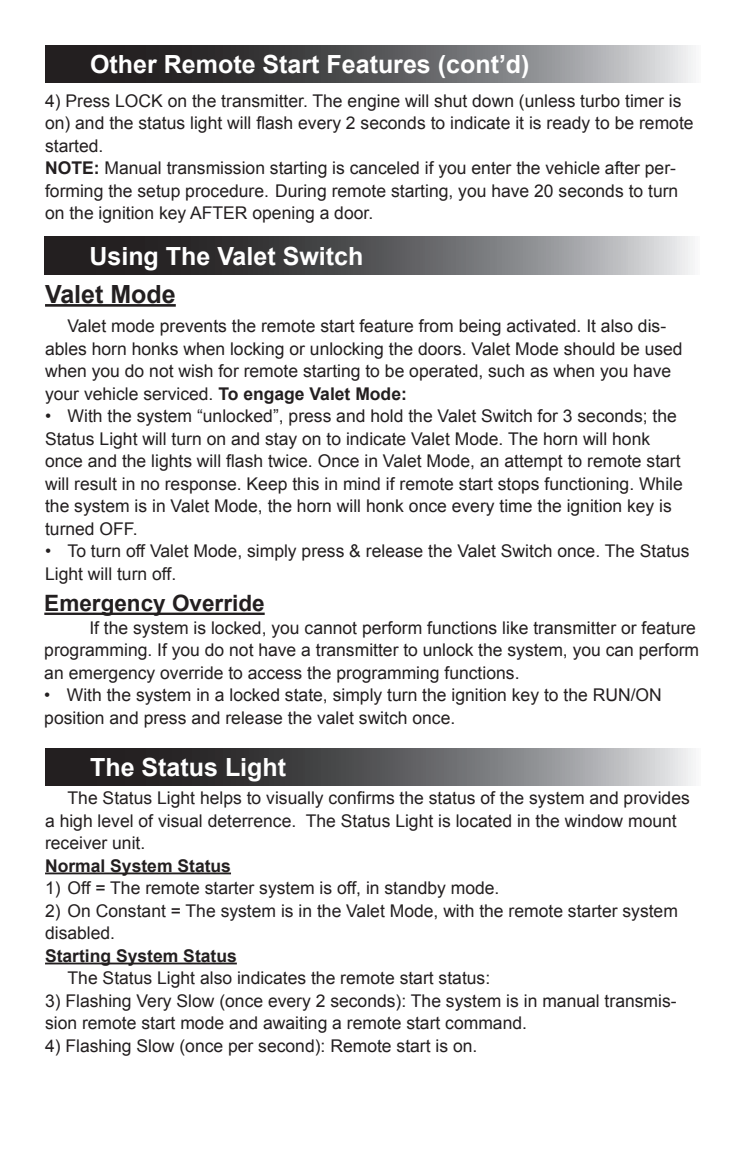
<style>
.page{position:relative;width:745px;height:1149px;background:#fff}
.page>*{position:absolute;margin:0;border:0;box-sizing:border-box;transform-origin:0 0}
.t1{font:700 25px "Arial";color:#fff}
.t2{font:700 25px "Arial";color:#231f20}
.t3{font:700 22.5px "Arial";color:#231f20}
.t4{font:17.5px/22.5px "Arial";color:#231f20}
.t5{font:700 17.5px "Arial";color:#231f20}
.s1{font-weight:700}
</style>
<div class="page">
<hr style="left:45px;top:304px;width:131px;height:2px;background:#231f20">
<hr style="left:44px;top:612px;width:220px;height:2px;background:#231f20">
<svg style="left:44px;top:237px;width:649px;height:37px;background:#636264"></svg>
<svg style="left:45px;top:45px;width:648px;height:37px;background:#636264"></svg>
<svg style="left:45px;top:748px;width:648px;height:37px;background:#636264"></svg>
<hr style="left:45px;top:872px;width:186px;height:2px;background:#231f20">
<hr style="left:45px;top:962px;width:192px;height:2px;background:#231f20">
<h1 class="t1" style="left:90px;top:47px;width:440px">Other Remote Start Features (cont’d)</h1>
<p class="t4" style="left:45px;top:89px;width:649px">4) Press LOCK on the transmitter. The engine will shut down (unless turbo timer is on) and the status light will flash every 2 seconds to indicate it is ready to be remote started.<br><span class="s1">NOTE:</span> Manual transmission starting is canceled if you enter the vehicle after per&shy;forming the setup procedure. During remote starting, you have 20 seconds to turn on the ignition key AFTER opening a door.</p>
<h1 class="t1" style="left:89px;top:239px;width:275px">Using The Valet Switch</h1>
<h1 class="t2" style="left:45px;top:277px;width:132px">Valet Mode</h1>
<p class="t4" style="left:45px;top:315px;width:638px;text-indent:23px">Valet mode prevents the remote start feature from being activated. It also dis&shy;ables horn honks when locking or unlocking the doors. Valet Mode should be used when you do not wish for remote starting to be operated, such as when you have your vehicle serviced. <span class="s1">To engage Valet Mode:</span></p>
<p class="t4" style="left:45px;top:405px;width:639px">• With the system “unlocked”, press and hold the Valet Switch for 3 seconds; the Status Light will turn on and stay on to indicate Valet Mode. The horn will honk once and the lights will flash twice. Once in Valet Mode, an attempt to remote start will result in no response. Keep this in mind if remote start stops functioning. While the system is in Valet Mode, the horn will honk once every time the ignition key is turned OFF.</p>
<p class="t4" style="left:45px;top:540px;width:645px">• To turn off Valet Mode, simply press &amp; release the Valet Switch once. The Status<br>Light will turn off.</p>
<p class="t3" style="left:44px;top:588px;width:222px">Emergency Override</p>
<p class="t4" style="left:44px;top:616px;width:656px;text-indent:45px">If the system is locked, you cannot perform functions like transmitter or feature programming. If you do not have a transmitter to unlock the system, you can perform an emergency override to access the programming functions.</p>
<p class="t4" style="left:44px;top:684px;width:618px">• With the system in a locked state, simply turn the ignition key to the RUN/ON position and press and release the valet switch once.</p>
<h1 class="t1" style="left:90px;top:750px;width:197px">The Status Light</h1>
<p class="t4" style="left:45px;top:786px;width:646px;text-indent:23px">The Status Light helps to visually confirms the status of the system and provides a high level of visual deterrence. The Status Light is located in the window mount receiver unit.</p>
<p class="t5" style="left:45px;top:853px;width:187px">Normal System Status</p>
<p class="t4" style="left:45px;top:876px;width:452px">1) Off = The remote starter system is off, in standby mode.</p>
<p class="t4" style="left:45px;top:899px;width:634px">2) On Constant = The system is in the Valet Mode, with the remote starter system disabled.</p>
<p class="t5" style="left:45px;top:943px;width:193px">Starting System Status</p>
<p class="t4" style="left:68px;top:966px;width:424px">The Status Light also indicates the remote start status:</p>
<p class="t4" style="left:45px;top:989px;width:632px">3) Flashing Very Slow (once every 2 seconds): The system is in manual transmis&shy;sion remote start mode and awaiting a remote start command.</p>
<p class="t4" style="left:45px;top:1034px;width:430px">4) Flashing Slow (once per second): Remote start is on.</p>
</div>
